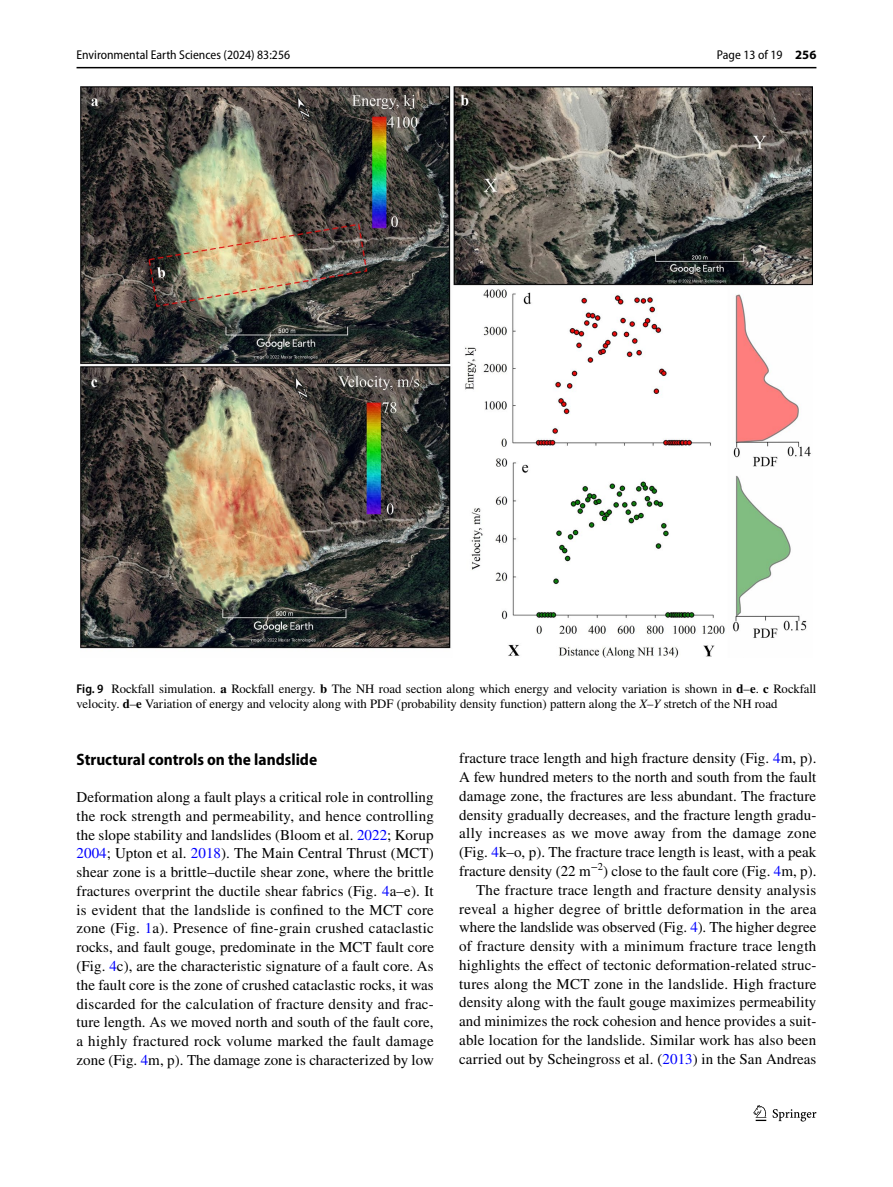
<style>
.page{position:relative;width:893px;height:1187px;background:#fff}
.page>*{position:absolute;margin:0;border:0;box-sizing:border-box;transform-origin:0 0}
.t1{font:700 semi-condensed 16.5px "Myriad Pro";color:#000}
.t2{font:15px/18.8px "STIX";letter-spacing:.005em;color:#000;text-align:justify}
.t3{font:12.75px/15px "STIX";color:#000}
.t4{font:semi-condensed 12.75px "Myriad Pro";color:#000}
.s1{font-weight:700;font-stretch:normal}
.s2{font-family:"Myriad Pro";font-weight:600;font-stretch:semi-condensed}
.s3{font-weight:700}
.s4{font-style:italic}
.s5{color:#00f}
</style>
<div class="page">
<hr style="left:77px;top:67px;width:739px;height:1px;background:#000">
<svg style="left:753px;top:1105px;width:13px;height:15px"></svg>
<svg style="left:773px;top:1109px;width:43px;height:12px"></svg>
<img style="left:81px;top:87px;width:731px;height:571px">
<p class="t4" style="left:77px;top:48px;width:215px">Environmental Earth Sciences (2024) 83:256</p>
<p class="t4" style="left:717px;top:48px;width:101px">Page 13 of 19 <span class="s1">256</span></p>
<p class="t3" style="left:77px;top:682px;width:741px"><span class="s2">Fig. 9</span> Rockfall simulation. <span class="s3">a</span> Rockfall energy. <span class="s3">b</span> The NH road section along which energy and velocity variation is shown in <span class="s3">d</span>–<span class="s3">e</span>. <span class="s3">c</span> Rockfall velocity. <span class="s3">d</span>–<span class="s3">e</span> Variation of energy and velocity along with PDF (probability density function) pattern along the <span class="s4">X</span>–<span class="s4">Y</span> stretch of the NH road</p>
<p class="t1" style="left:77px;top:749px;width:242px">Structural controls on the landslide</p>
<p class="t2" style="left:77px;top:788px;width:359px">Deformation along a fault plays a critical role in controlling the rock strength and permeability, and hence controlling the slope stability and landslides (Bloom et al. <span class="s5">2022</span>; Korup <span class="s5">2004</span>; Upton et al. <span class="s5">2018</span>). The Main Central Thrust (MCT) shear zone is a brittle–ductile shear zone, where the brittle fractures overprint the ductile shear fabrics (Fig. <span class="s5">4</span>a–e). It is evident that the landslide is confined to the MCT core zone (Fig. <span class="s5">1</span>a). Presence of fine-grain crushed cataclastic rocks, and fault gouge, predominate in the MCT fault core (Fig. <span class="s5">4</span>c), are the characteristic signature of a fault core. As the fault core is the zone of crushed cataclastic rocks, it was discarded for the calculation of fracture density and frac&shy;ture length. As we moved north and south of the fault core, a highly fractured rock volume marked the fault damage zone (Fig. <span class="s5">4</span>m, p). The damage zone is characterized by low</p>
<p class="t2" style="left:459px;top:750px;width:359px;text-align:right">fracture trace length and high fracture density (Fig. <span class="s5">4</span>m, p).<br>A few hundred meters to the north and south from the fault damage zone, the fractures are less abundant. The fracture density gradually decreases, and the fracture length gradu&shy;ally increases as we move away from the damage zone (Fig. <span class="s5">4</span>k–o, p). The fracture trace length is least, with a peak fracture density (22 m<sup>−2</sup>) close to the fault core (Fig. <span class="s5">4</span>m, p).<br>The fracture trace length and fracture density analysis reveal a higher degree of brittle deformation in the area where the landslide was observed (Fig. <span class="s5">4</span>). The higher degree of fracture density with a minimum fracture trace length highlights the effect of tectonic deformation-related struc&shy;tures along the MCT zone in the landslide. High fracture density along with the fault gouge maximizes permeability and minimizes the rock cohesion and hence provides a suit&shy;able location for the landslide. Similar work has also been carried out by Scheingross et al. (<span class="s5">2013</span>) in the San Andreas</p>
</div>
